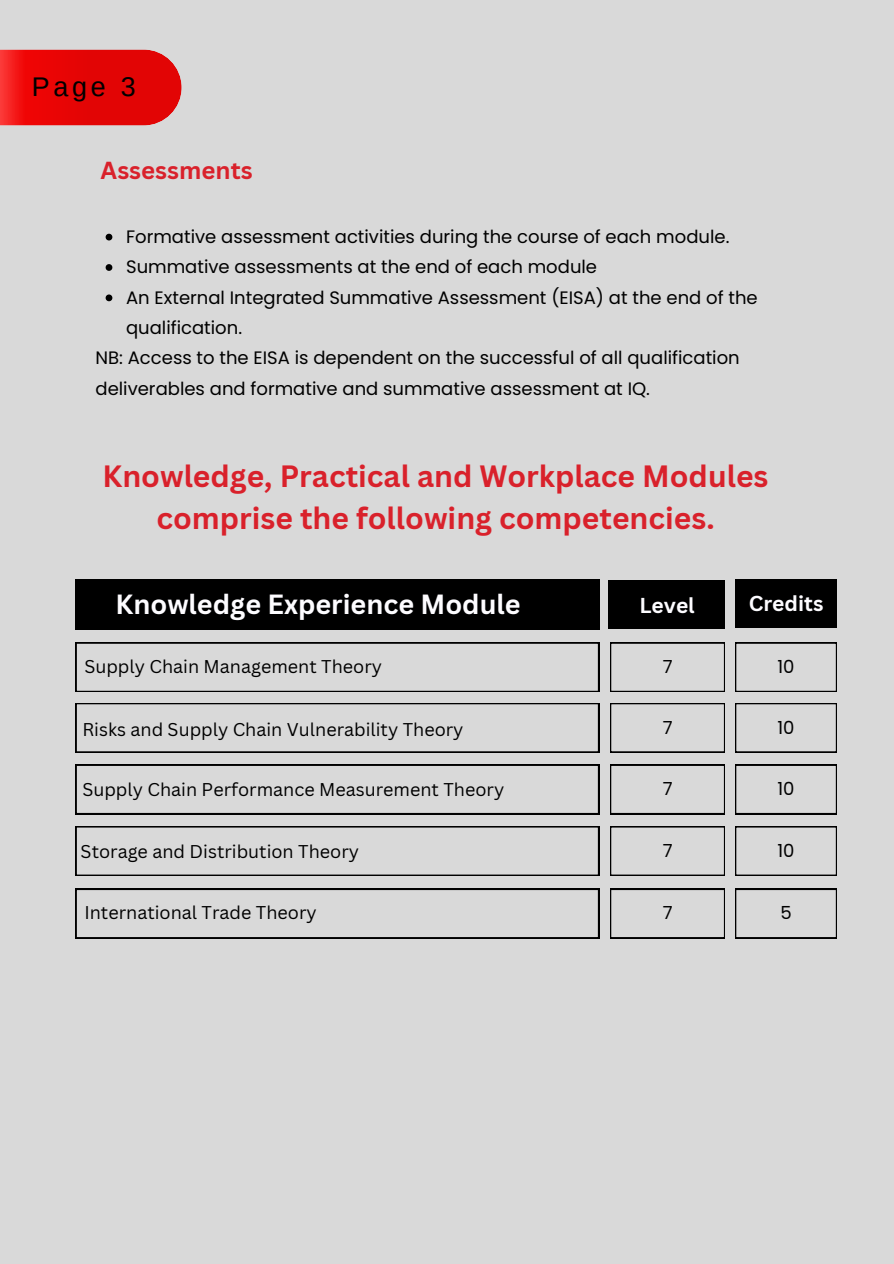
<style>
.page{position:relative;width:894px;height:1264px;background:#fff}
.page>*{position:absolute;margin:0;border:0;box-sizing:border-box;transform-origin:0 0}
.t1{font:700 30px/41.7px "Canva Sans";color:#d9212b;text-align:center}
.t2{font:700 27px "Canva Sans";color:#fdfcff}
.t3{font:27px "Arimo";color:#000}
.t4{font:700 24px "Canva Sans";color:#d9212b}
.t5{font:700 21px "Canva Sans";color:#fdfcff}
.t6{font:18px/30.3px "Poppins";color:#000}
.t7{font:18px "Canva Sans";color:#000}
</style>
<div class="page">
<div style="left:0;top:0;width:893px;height:1263px;background:#d9d9d9"></div>
<svg style="left:0;top:49px;width:181px;height:77px"></svg>
<div style="left:76px;top:580px;width:523px;height:49px;background:#000"></div>
<div style="left:735px;top:580px;width:101px;height:47px;background:#000"></div>
<div style="left:608px;top:580px;width:116px;height:48px;background:#000"></div>
<svg style="left:76px;top:642px;width:523px;height:50px"></svg>
<svg style="left:610px;top:642px;width:114px;height:50px"></svg>
<svg style="left:735px;top:642px;width:101px;height:50px"></svg>
<svg style="left:76px;top:703px;width:523px;height:49px"></svg>
<svg style="left:610px;top:703px;width:114px;height:49px"></svg>
<svg style="left:735px;top:703px;width:101px;height:49px"></svg>
<svg style="left:76px;top:764px;width:523px;height:50px"></svg>
<svg style="left:610px;top:764px;width:114px;height:50px"></svg>
<svg style="left:735px;top:764px;width:101px;height:50px"></svg>
<svg style="left:76px;top:826px;width:523px;height:49px"></svg>
<svg style="left:610px;top:826px;width:114px;height:49px"></svg>
<svg style="left:735px;top:826px;width:101px;height:49px"></svg>
<svg style="left:106px;top:234px;width:6px;height:6px"></svg>
<svg style="left:106px;top:264px;width:6px;height:7px"></svg>
<svg style="left:106px;top:294px;width:6px;height:7px"></svg>
<svg style="left:76px;top:889px;width:523px;height:49px"></svg>
<svg style="left:610px;top:889px;width:114px;height:49px"></svg>
<svg style="left:735px;top:889px;width:101px;height:49px"></svg>
<p class="t3" style="left:32px;top:72px;width:105px">Page 3</p>
<p class="t4" style="left:101px;top:153px;width:153px">Assessments</p>
<p class="t6" style="left:126px;top:221px;width:604px">Formative assessment activities during the course of each module.</p>
<p class="t6" style="left:126px;top:252px;width:472px">Summative assessments at the end of each module</p>
<p class="t6" style="left:126px;top:282px;width:633px">An External Integrated Summative Assessment (EISA) at the end of the qualification.</p>
<h5 class="t6" style="left:95px;top:343px;width:645px">NB: Access to the EISA is dependent on the successful of all qualification deliverables and formative and summative assessment at IQ.</h5>
<h3 class="t1" style="left:102px;top:455px;width:667px">Knowledge, Practical and Workplace Modules comprise the following competencies.</h3>
<h4 class="t2" style="left:116px;top:585px;width:406px">Knowledge Experience Module</h4>
<p class="t5" style="left:639px;top:590px;width:57px">Level</p>
<p class="t5" style="left:748px;top:589px;width:76px">Credits</p>
<p class="t6" style="left:662px;top:651px;width:11px">7</p>
<p class="t6" style="left:777px;top:651px;width:19px">10</p>
<p class="t7" style="left:84px;top:654px;width:299px">Supply Chain Management Theory</p>
<p class="t7" style="left:82px;top:717px;width:382px">Risks and Supply Chain Vulnerability Theory</p>
<h1 class="t6" style="left:662px;top:712px;width:11px">7</h1>
<h2 class="t6" style="left:777px;top:712px;width:19px">10</h2>
<p class="t7" style="left:82px;top:776px;width:423px">Supply Chain Performance Measurement Theory</p>
<h5 class="t6" style="left:662px;top:773px;width:11px">7</h5>
<p class="t6" style="left:777px;top:773px;width:19px">10</p>
<p class="t7" style="left:81px;top:839px;width:280px">Storage and Distribution Theory</p>
<p class="t6" style="left:662px;top:835px;width:11px">7</p>
<p class="t6" style="left:777px;top:835px;width:19px">10</p>
<p class="t7" style="left:84px;top:899px;width:234px">International Trade Theory</p>
<p class="t6" style="left:662px;top:897px;width:11px">7</p>
<p class="t6" style="left:780px;top:897px;width:13px">5</p>
</div>
